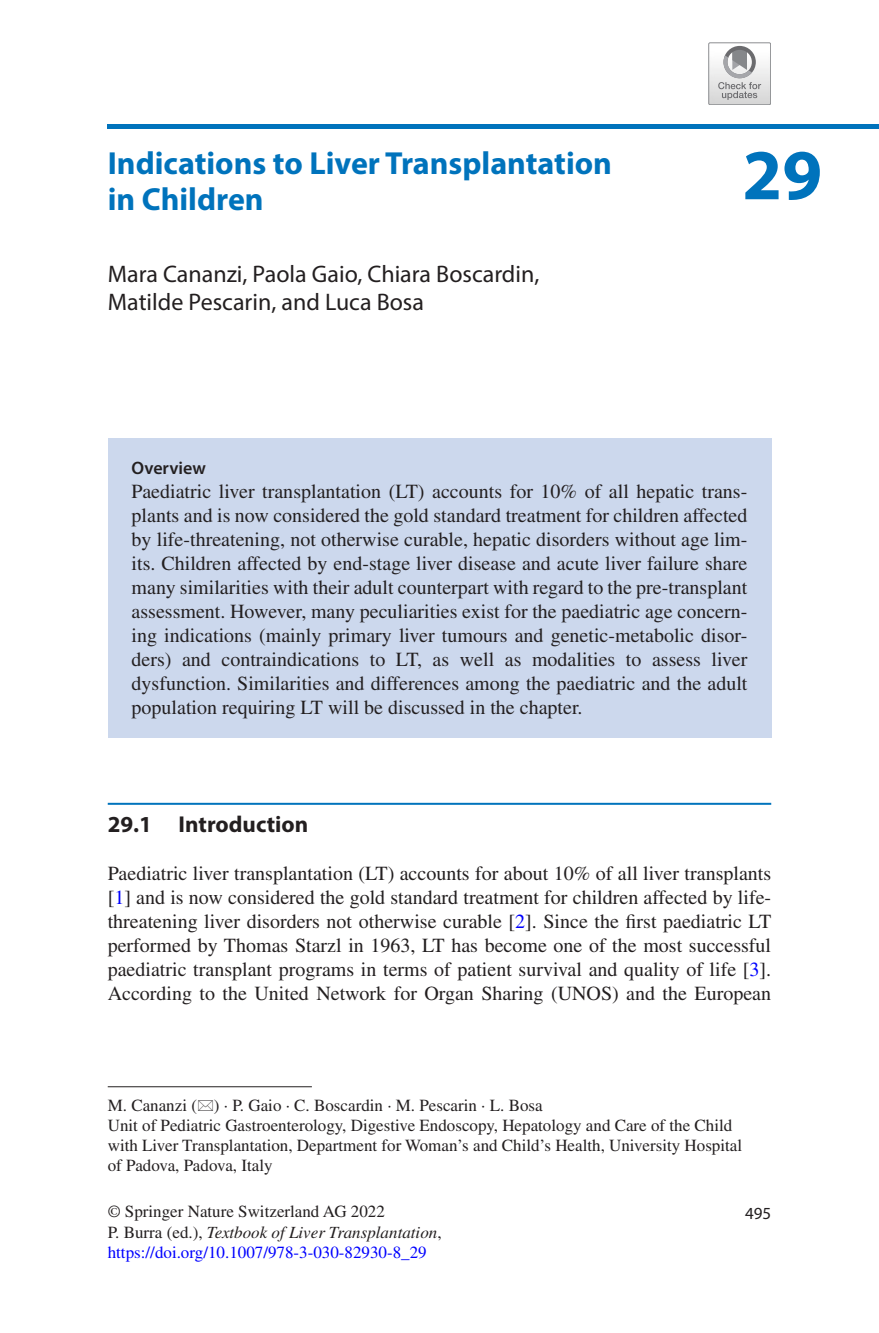
<style>
.page{position:relative;width:879px;height:1333px;background:#fff}
.page>*{position:absolute;margin:0;border:0;box-sizing:border-box;transform-origin:0 0}
.t1{font:700 72px "Myriad Pro";color:#0073bc}
.t2{font:700 32px/36px "Myriad Pro";color:#0073bc}
.t3{font:24px/28px "Myriad Pro";color:#231f20}
.t4{font:700 23px "Myriad Pro";color:#231f20}
.t5{font:20px/24px "Times LT Std";color:#231f20;text-align:justify}
.t6{font:600 18px "Myriad Pro";color:#231f20}
.t7{font:17px/20px "Times LT Std";color:#231f20}
.t8{font:17px/20px "Times LT Std";color:#00f}
.t9{font:17px "Myriad Pro";color:#231f20}
.s1{color:#00f}
.s2{color:#231f20}
.s3{font-style:italic;color:#231f20}
</style>
<div class="page">
<div style="left:708px;top:43px;width:63px;height:62px;border:1px solid #8c8e91"></div>
<svg style="left:718px;top:46px;width:43px;height:54px"></svg>
<hr style="left:108px;top:124px;width:771px;height:4px;background:#0073bc">
<hr style="left:108px;top:802px;width:663px;height:2px;background:#0073bc">
<hr style="left:108px;top:1086px;width:204px;height:1px;background:#231f20">
<div style="left:108px;top:438px;width:663px;height:300px;background:#ccd8ed"></div>
<h2 class="t2" style="left:108px;top:144px;width:506px">Indications to Liver Transplantation in Children</h2>
<p class="t3" style="left:108px;top:259px;width:433px">Mara Cananzi, Paola Gaio, Chiara Boscardin,<br>Matilde Pescarin, and Luca Bosa</p>
<h1 class="t1" style="left:742px;top:128px;width:81px">29</h1>
<p class="t6" style="left:132px;top:457px;width:76px">Overview</p>
<p class="t5" style="left:132px;top:479px;width:617px">Paediatric liver transplantation (LT) accounts for 10% of all hepatic trans&shy;plants and is now considered the gold standard treatment for children affected by life-threatening, not otherwise curable, hepatic disorders without age lim&shy;its. Children affected by end-stage liver disease and acute liver failure share many similarities with their adult counterpart with regard to the pre-transplant assessment. However, many peculiarities exist for the paediatric age concern&shy;ing indications (mainly primary liver tumours and genetic-metabolic disor&shy;ders) and contraindications to LT, as well as modalities to assess liver dysfunction. Similarities and differences among the paediatric and the adult population requiring LT will be discussed in the chapter.</p>
<p class="t4" style="left:108px;top:809px;width:202px">29.1 Introduction</p>
<p class="t5" style="left:108px;top:861px;width:665px">Paediatric liver transplantation (LT) accounts for about 10% of all liver transplants [<span class="s1">1</span>] and is now considered the gold standard treatment for children affected by life&shy;threatening liver disorders not otherwise curable [<span class="s1">2</span>]. Since the first paediatric LT performed by Thomas Starzl in 1963, LT has become one of the most successful paediatric transplant programs in terms of patient survival and quality of life [<span class="s1">3</span>].<br>According to the United Network for Organ Sharing (UNOS) and the European</p>
<p class="t7" style="left:108px;top:1094px;width:636px">M. Cananzi ( ) · P. Gaio · C. Boscardin · M. Pescarin · L. Bosa<br>Unit of Pediatric Gastroenterology, Digestive Endoscopy, Hepatology and Care of the Child with Liver Transplantation, Department for Woman’s and Child’s Health, University Hospital of Padova, Padova, Italy</p>
<p class="t7" style="left:108px;top:1201px;width:279px">© Springer Nature Switzerland AG 2022</p>
<p class="t9" style="left:745px;top:1202px;width:28px">495</p>
<p class="t8" style="left:108px;top:1221px;width:335px"><span class="s2">P. Burra (ed.),</span> <span class="s3">Textbook of Liver Transplantation</span><span class="s2">, </span>https://doi.org/10.1007/978-3-030-82930-8_29</p>
</div>
